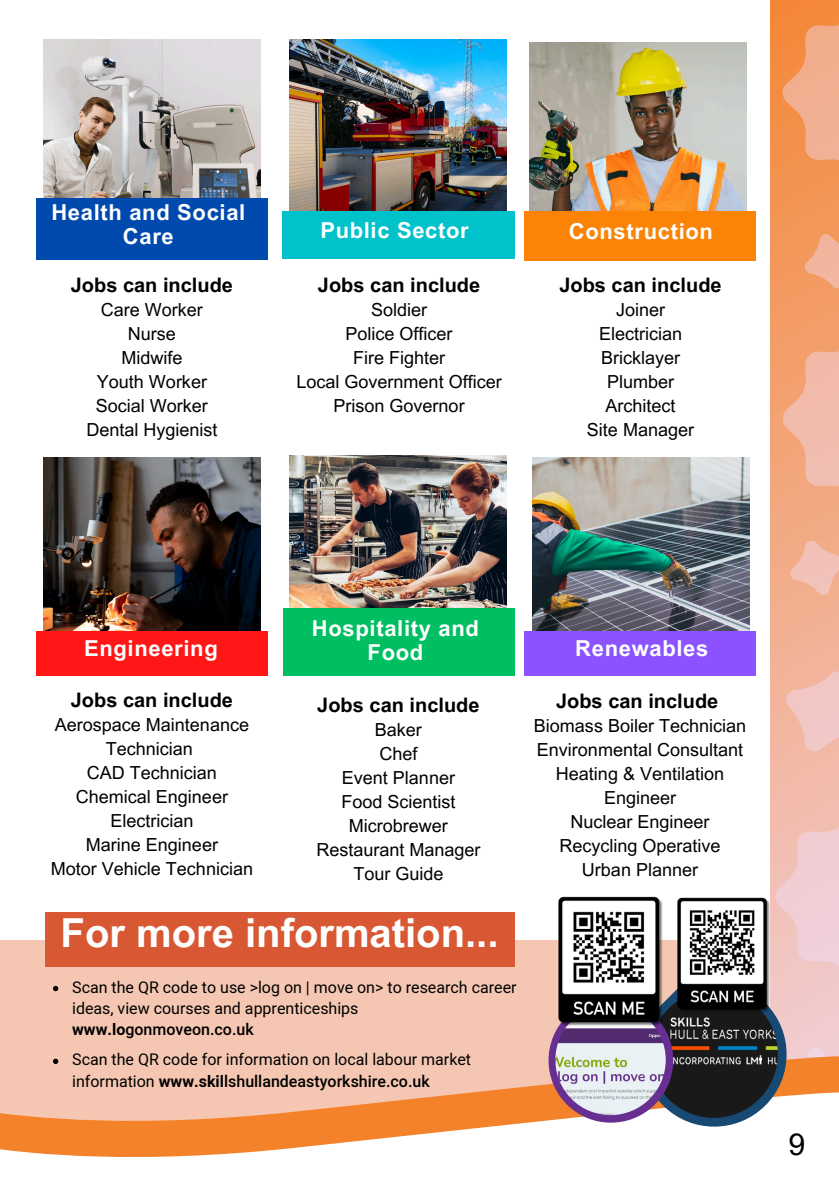
<style>
.page{position:relative;width:839px;height:1191px;background:#fff}
.page>*{position:absolute;margin:0;border:0;box-sizing:border-box;transform-origin:0 0}
.t1{font:700 40px "Arial MT Pro";color:#fff}
.t2{font:30.2px "Arial MT Pro";color:#000}
.t3{font:700 22px/24px "Arial MT Pro";letter-spacing:.03em;color:#fff;text-align:center}
.t4{font:700 20px "Arial MT Pro";color:#000}
.t5{font:18px/24px "Arial MT Pro";color:#000;text-align:center}
.t6{font:16px/21.4px "Mardoto";color:#000}
.s1{font-weight:700}
.s2{font-weight:500}
</style>
<div class="page">
<svg style="left:770px;top:0;width:68px;height:810px;background:#f2a57a"></svg>
<svg style="left:782px;top:329px;width:56px;height:180px;background:#f1ae8f"></svg>
<svg style="left:789px;top:540px;width:49px;height:55px;background:#f1b8a5"></svg>
<svg style="left:785px;top:671px;width:53px;height:81px;background:#f1c0b6"></svg>
<svg style="left:804px;top:234px;width:34px;height:55px;background:#f1a984"></svg>
<div style="left:0;top:941px;width:729px;height:210px;background:#f5c7b2"></div>
<svg style="left:0;top:1092px;width:729px;height:65px"></svg>
<svg style="left:782px;top:3px;width:56px;height:180px;background:#f29d69"></svg>
<img style="left:289px;top:39px;width:217px;height:172px">
<div style="left:282px;top:211px;width:233px;height:48px;background:#00c2cb"></div>
<img style="left:43px;top:39px;width:217px;height:159px">
<div style="left:37px;top:198px;width:231px;height:61px;background:#004aad"></div>
<img style="left:529px;top:42px;width:217px;height:169px">
<div style="left:525px;top:211px;width:231px;height:50px;background:#fb8305"></div>
<img style="left:43px;top:457px;width:217px;height:174px">
<div style="left:37px;top:631px;width:231px;height:45px;background:#ff1616"></div>
<svg style="left:548px;top:810px;width:290px;height:317px"></svg>
<img style="left:555px;top:1005px;width:110px;height:110px;border-radius:50%">
<img style="left:289px;top:455px;width:217px;height:154px">
<div style="left:284px;top:609px;width:231px;height:67px;background:#00bf63"></div>
<img style="left:532px;top:457px;width:217px;height:174px">
<div style="left:525px;top:631px;width:231px;height:45px;background:#8c52ff"></div>
<img style="left:558px;top:897px;width:105px;height:130px">
<img style="left:677px;top:898px;width:93px;height:115px">
<div style="left:45px;top:912px;width:469px;height:55px;background:#d95834"></div>
<svg style="left:53px;top:986px;width:5px;height:5px"></svg>
<svg style="left:53px;top:1059px;width:5px;height:5px"></svg>
<h2 class="t3" style="left:51px;top:203px;width:195px">Health and Social<br>Care</h2>
<h2 class="t4" style="left:71px;top:277px;width:164px">Jobs can include</h2>
<h2 class="t5" style="left:86px;top:300px;width:133px">Care Worker<br>Nurse<br>Midwife<br>Youth Worker<br>Social Worker<br>Dental Hygienist</h2>
<p class="t3" style="left:320px;top:221px;width:150px">Public Sector</p>
<p class="t4" style="left:318px;top:277px;width:164px">Jobs can include</p>
<p class="t5" style="left:296px;top:300px;width:207px">Soldier<br>Police Officer<br>Fire Fighter<br>Local Government Officer<br>Prison Governor</p>
<h2 class="t3" style="left:569px;top:222px;width:146px">Construction</h2>
<p class="t4" style="left:559px;top:277px;width:164px">Jobs can include</p>
<p class="t5" style="left:587px;top:300px;width:109px">Joiner<br>Electrician<br>Bricklayer<br>Plumber<br>Architect<br>Site Manager</p>
<p class="t3" style="left:84px;top:639px;width:135px">Engineering</p>
<p class="t4" style="left:71px;top:693px;width:164px">Jobs can include</p>
<p class="t5" style="left:51px;top:715px;width:204px">Aerospace Maintenance<br>Technician<br>CAD Technician<br>Chemical Engineer<br>Electrician<br>Marine Engineer<br>Motor Vehicle Technician</p>
<h1 class="t3" style="left:312px;top:619px;width:168px">Hospitality and<br>Food</h1>
<p class="t4" style="left:317px;top:697px;width:164px">Jobs can include</p>
<p class="t5" style="left:316px;top:720px;width:166px">Baker<br>Chef<br>Event Planner<br>Food Scientist<br>Microbrewer<br>Restaurant Manager<br>Tour Guide</p>
<p class="t1" style="left:61px;top:918px;width:439px">For more information...</p>
<p class="t6" style="left:72px;top:976px;width:446px">Scan the QR code to use &gt;log on | move on&gt; to research career ideas, view courses and apprenticeships <span class="s1">www.lo</span><span class="s2">gonmoveon.co.uk</span></p>
<p class="t6" style="left:72px;top:1049px;width:400px">Scan the QR code for information on local labour market information <span class="s1">www.skil</span><span class="s2">lshullandeastyorkshire.co.uk</span></p>
<p class="t3" style="left:575px;top:639px;width:135px">Renewables</p>
<p class="t4" style="left:556px;top:694px;width:164px">Jobs can include</p>
<p class="t5" style="left:534px;top:716px;width:214px">Biomass Boiler Technician<br>Environmental Consultant<br>Heating &amp; Ventilation<br>Engineer<br>Nuclear Engineer<br>Recycling Operative<br>Urban Planner</p>
<p class="t2" style="left:788px;top:1133px;width:18px">9</p>
</div>
